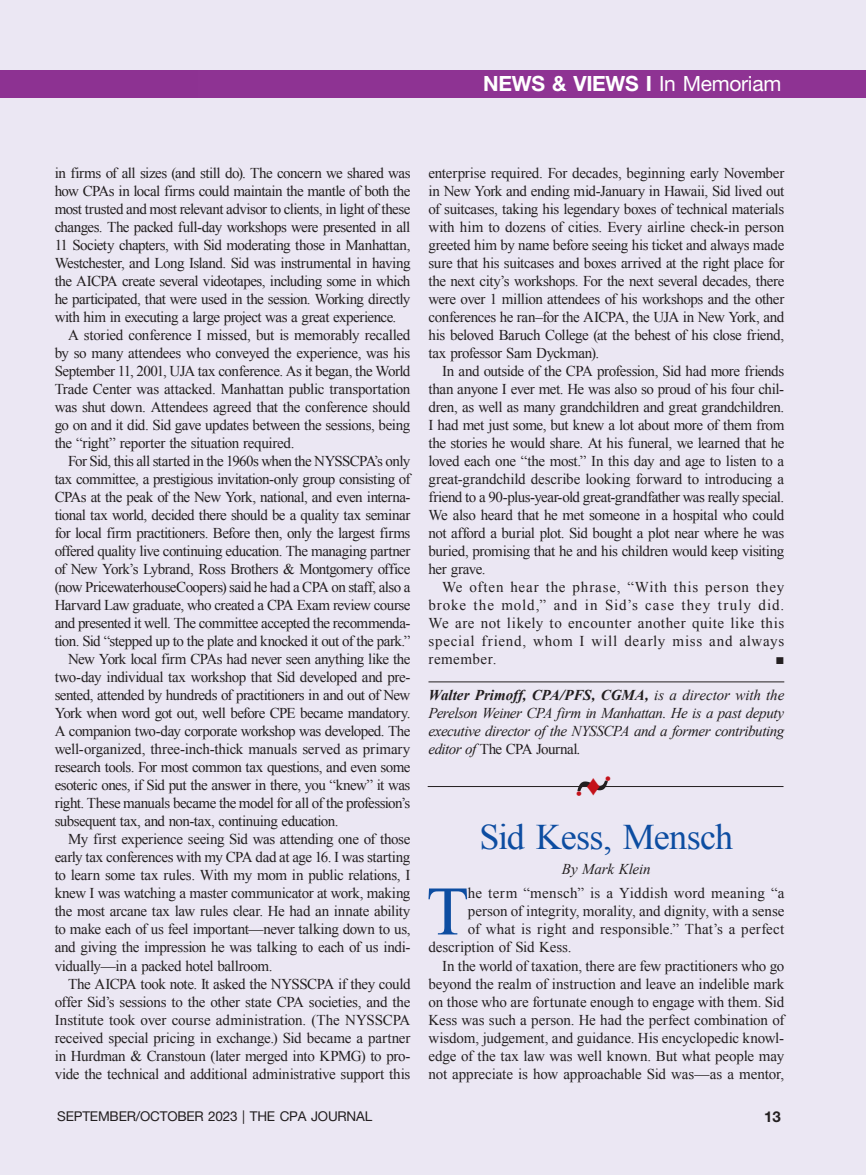
<style>
.page{position:relative;width:866px;height:1175px;background:#fff}
.page>*{position:absolute;margin:0;border:0;box-sizing:border-box;transform-origin:0 0}
.t1{font:69.3px "Times New Roman";color:#0d4da1}
.t2{font:52.5px "Helvetica";color:#231f20}
.t3{font:36px "Times New Roman";letter-spacing:-.025em;color:#0d4da1}
.t4{font:36px "Helvetica";color:#c4121a}
.t5{font:700 21px "Helvetica Neue LT Std";letter-spacing:-.015em;color:#fff}
.t6{font:15px/18px "Times New Roman";letter-spacing:-.025em;color:#231f20;text-align:justify}
.t7{font:italic 15px/18px "Times New Roman";letter-spacing:-.03em;color:#231f20;text-align:justify}
.t8{font:15px "Times New Roman";letter-spacing:-.005em;color:#231f20}
.t9{font:15px "Times New Roman";letter-spacing:.01em;color:#231f20}
.t10{font:15px "Times New Roman";letter-spacing:.015em;color:#231f20}
.t11{font:italic 15px "Times New Roman";letter-spacing:-.01em;color:#231f20}
.t12{font:700 15px "Helvetica Neue LT Std";color:#231f20}
.t13{font:13.5px "Helvetica Neue LT Std";letter-spacing:-.015em;color:#231f20}
.s1{font-weight:400}
.s2{font-weight:700}
.s3{font-style:normal}
.s4{font-family:"Times New Roman";font-size:28.5px;color:#c4121a}
</style>
<div class="page">
<div style="left:0;top:0;width:865px;height:1174px;background:#ebe7f3"></div>
<div style="left:0;top:70px;width:865px;height:28px;background:#8e3393"></div>
<hr style="left:428px;top:681px;width:356px;height:1px;background:#231f20">
<hr style="left:427px;top:786px;width:356px;height:1px;background:#231f20">
<h3 class="t5" style="left:483px;top:70px;width:299px">NEWS &amp; VIEWS I <span class="s1">In Memoriam</span></h3>
<p class="t6" style="left:55px;top:163px;width:357px">in firms of all sizes (and still do). The concern we shared was</p>
<p class="t6" style="left:55px;top:181px;width:357px">how CPAs in local firms could maintain the mantle of both the</p>
<p class="t6" style="left:55px;top:199px;width:357px">most trusted and most relevant advisor to clients, in light of these</p>
<p class="t6" style="left:55px;top:217px;width:357px">changes. The packed full-day workshops were presented in all</p>
<p class="t6" style="left:55px;top:235px;width:357px">11 Society chapters, with Sid moderating those in Manhattan,</p>
<p class="t6" style="left:55px;top:253px;width:357px">Westchester, and Long Island. Sid was instrumental in having</p>
<p class="t6" style="left:55px;top:271px;width:357px">the AICPA create several videotapes, including some in which</p>
<p class="t6" style="left:55px;top:289px;width:357px">he participated, that were used in the session. Working directly</p>
<p class="t6" style="left:55px;top:307px;width:343px">with him in executing a large project was a great experience.</p>
<p class="t6" style="left:68px;top:325px;width:344px">A storied conference I missed, but is memorably recalled</p>
<p class="t6" style="left:55px;top:343px;width:357px">by so many attendees who conveyed the experience, was his</p>
<p class="t6" style="left:55px;top:361px;width:357px">September 11, 2001, UJA tax conference. As it began, the World</p>
<p class="t6" style="left:55px;top:379px;width:357px">Trade Center was attacked. Manhattan public transportation</p>
<p class="t6" style="left:55px;top:397px;width:357px">was shut down. Attendees agreed that the conference should</p>
<p class="t6" style="left:55px;top:415px;width:357px">go on and it did. Sid gave updates between the sessions, being</p>
<p class="t6" style="left:55px;top:433px;width:241px">the “right” reporter the situation required.</p>
<p class="t6" style="left:68px;top:451px;width:343px">For Sid, this all started in the 1960s when the NYSSCPA’s only</p>
<p class="t6" style="left:55px;top:469px;width:357px">tax committee, a prestigious invitation-only group consisting of</p>
<p class="t6" style="left:55px;top:487px;width:357px">CPAs at the peak of the New York, national, and even interna-</p>
<p class="t6" style="left:55px;top:505px;width:357px">tional tax world, decided there should be a quality tax seminar</p>
<p class="t6" style="left:55px;top:523px;width:357px">for local firm practitioners. Before then, only the largest firms</p>
<p class="t6" style="left:55px;top:541px;width:357px">offered quality live continuing education. The managing partner</p>
<p class="t6" style="left:55px;top:559px;width:357px">of New York’s Lybrand, Ross Brothers &amp; Montgomery office</p>
<p class="t6" style="left:55px;top:577px;width:357px">(now PricewaterhouseCoopers) said he had a CPA on staff, also a</p>
<p class="t6" style="left:55px;top:595px;width:357px">Harvard Law graduate, who created a CPA Exam review course</p>
<p class="t6" style="left:55px;top:613px;width:357px">and presented it well. The committee accepted the recommenda-</p>
<p class="t6" style="left:55px;top:631px;width:357px">tion. Sid “stepped up to the plate and knocked it out of the park.”</p>
<p class="t6" style="left:68px;top:649px;width:344px">New York local firm CPAs had never seen anything like the</p>
<p class="t6" style="left:55px;top:667px;width:357px">two-day individual tax workshop that Sid developed and pre-</p>
<p class="t6" style="left:55px;top:685px;width:357px">sented, attended by hundreds of practitioners in and out of New</p>
<p class="t6" style="left:55px;top:703px;width:357px">York when word got out, well before CPE became mandatory.</p>
<p class="t6" style="left:55px;top:721px;width:357px">A companion two-day corporate workshop was developed. The</p>
<p class="t6" style="left:55px;top:739px;width:357px">well-organized, three-inch-thick manuals served as primary</p>
<p class="t6" style="left:55px;top:757px;width:357px">research tools. For most common tax questions, and even some</p>
<p class="t6" style="left:55px;top:775px;width:357px">esoteric ones, if Sid put the answer in there, you “knew” it was</p>
<p class="t6" style="left:55px;top:793px;width:357px">right. These manuals became the model for all of the profession’s</p>
<p class="t6" style="left:55px;top:811px;width:285px">subsequent tax, and non-tax, continuing education.</p>
<p class="t6" style="left:68px;top:829px;width:343px">My first experience seeing Sid was attending one of those</p>
<p class="t6" style="left:55px;top:847px;width:357px">early tax conferences with my CPA dad at age 16. I was starting</p>
<p class="t6" style="left:55px;top:865px;width:357px">to learn some tax rules. With my mom in public relations, I</p>
<p class="t6" style="left:55px;top:883px;width:357px">knew I was watching a master communicator at work, making</p>
<p class="t6" style="left:55px;top:901px;width:357px">the most arcane tax law rules clear. He had an innate ability</p>
<p class="t6" style="left:55px;top:919px;width:357px">to make each of us feel important—never talking down to us,</p>
<p class="t6" style="left:55px;top:937px;width:357px">and giving the impression he was talking to each of us indi-</p>
<p class="t6" style="left:55px;top:955px;width:219px">vidually—in a packed hotel ballroom.</p>
<p class="t6" style="left:68px;top:973px;width:344px">The AICPA took note. It asked the NYSSCPA if they could</p>
<p class="t6" style="left:55px;top:991px;width:357px">offer Sid’s sessions to the other state CPA societies, and the</p>
<p class="t8" style="left:55px;top:1009px;width:357px">Institute took over course administration. (The NYSSCPA</p>
<p class="t6" style="left:55px;top:1027px;width:357px">received special pricing in exchange.) Sid became a partner</p>
<p class="t6" style="left:55px;top:1045px;width:357px">in Hurdman &amp; Cranstoun (later merged into KPMG) to pro-</p>
<p class="t6" style="left:55px;top:1063px;width:357px">vide the technical and additional administrative support this</p>
<p class="t6" style="left:428px;top:163px;width:357px">enterprise required. For decades, beginning early November in New York and ending mid-January in Hawaii, Sid lived out of suitcases, taking his legendary boxes of technical materials with him to dozens of cities. Every airline check-in person greeted him by name before seeing his ticket and always made sure that his suitcases and boxes arrived at the right place for the next city’s workshops. For the next several decades, there were over 1 million attendees of his workshops and the other conferences he ran–for the AICPA, the UJA in New York, and his beloved Baruch College (at the behest of his close friend, tax professor Sam Dyckman).</p>
<p class="t6" style="left:428px;top:361px;width:357px;text-indent:14px">In and outside of the CPA profession, Sid had more friends than anyone I ever met. He was also so proud of his four chil&shy;dren, as well as many grandchildren and great grandchildren.<br>I had met just some, but knew a lot about more of them from the stories he would share. At his funeral, we learned that he loved each one “the most.” In this day and age to listen to a great-grandchild describe looking forward to introducing a friend to a 90-plus-year-old great-grandfather was really special.<br>We also heard that he met someone in a hospital who could not afford a burial plot. Sid bought a plot near where he was buried, promising that he and his children would keep visiting her grave.</p>
<p class="t6" style="left:428px;top:577px;width:357px;text-indent:14px">We often hear the phrase, “With this person they broke the mold,” and in Sid’s case they truly did.<br>We are not likely to encounter another quite like this special friend, whom I will dearly miss and always remember.</p>
<p class="t6" style="left:775px;top:649px;width:11px">■</p>
<p class="t7" style="left:428px;top:685px;width:357px"><span class="s2">Walter Primoff, CPA/PFS, CGMA,</span> is a director with the Perelson Weiner CPA firm in Manhattan. He is a past deputy executive director of the NYSSCPA and a former contributing editor of <span class="s3">The CPA Journal</span>.</p>
<h2 class="t2" style="left:576px;top:740px;width:38px">~<span class="s4">♦</span> <sup>·</sup></h2>
<h3 class="t4" style="left:574px;top:765px;width:12px">·</h3>
<h3 class="t3" style="left:479px;top:812px;width:255px">Sid Kess, Mensch</h3>
<p class="t11" style="left:562px;top:858px;width:90px">By Mark Klein</p>
<h1 class="t1" style="left:426px;top:864px;width:44px">T</h1>
<p class="t10" style="left:468px;top:883px;width:318px">he term “mensch” is a Yiddish word meaning “a</p>
<p class="t8" style="left:468px;top:901px;width:318px">person of integrity, morality, and dignity, with a sense</p>
<p class="t9" style="left:468px;top:919px;width:318px">of what is right and responsible.” That’s a perfect</p>
<p class="t6" style="left:428px;top:937px;width:144px">description of Sid Kess.</p>
<p class="t6" style="left:442px;top:955px;width:344px">In the world of taxation, there are few practitioners who go</p>
<p class="t6" style="left:428px;top:973px;width:357px">beyond the realm of instruction and leave an indelible mark</p>
<p class="t6" style="left:428px;top:991px;width:357px">on those who are fortunate enough to engage with them. Sid</p>
<p class="t8" style="left:428px;top:1009px;width:357px">Kess was such a person. He had the perfect combination of</p>
<p class="t6" style="left:428px;top:1027px;width:357px">wisdom, judgement, and guidance. His encyclopedic knowl-</p>
<p class="t6" style="left:428px;top:1045px;width:357px">edge of the tax law was well known. But what people may</p>
<p class="t6" style="left:428px;top:1063px;width:357px">not appreciate is how approachable Sid was—as a mentor,</p>
<p class="t13" style="left:57px;top:1107px;width:316px">SEPTEMBER/OCTOBER 2023 | THE CPA JOURNAL</p>
<p class="t12" style="left:764px;top:1106px;width:18px">13</p>
</div>
